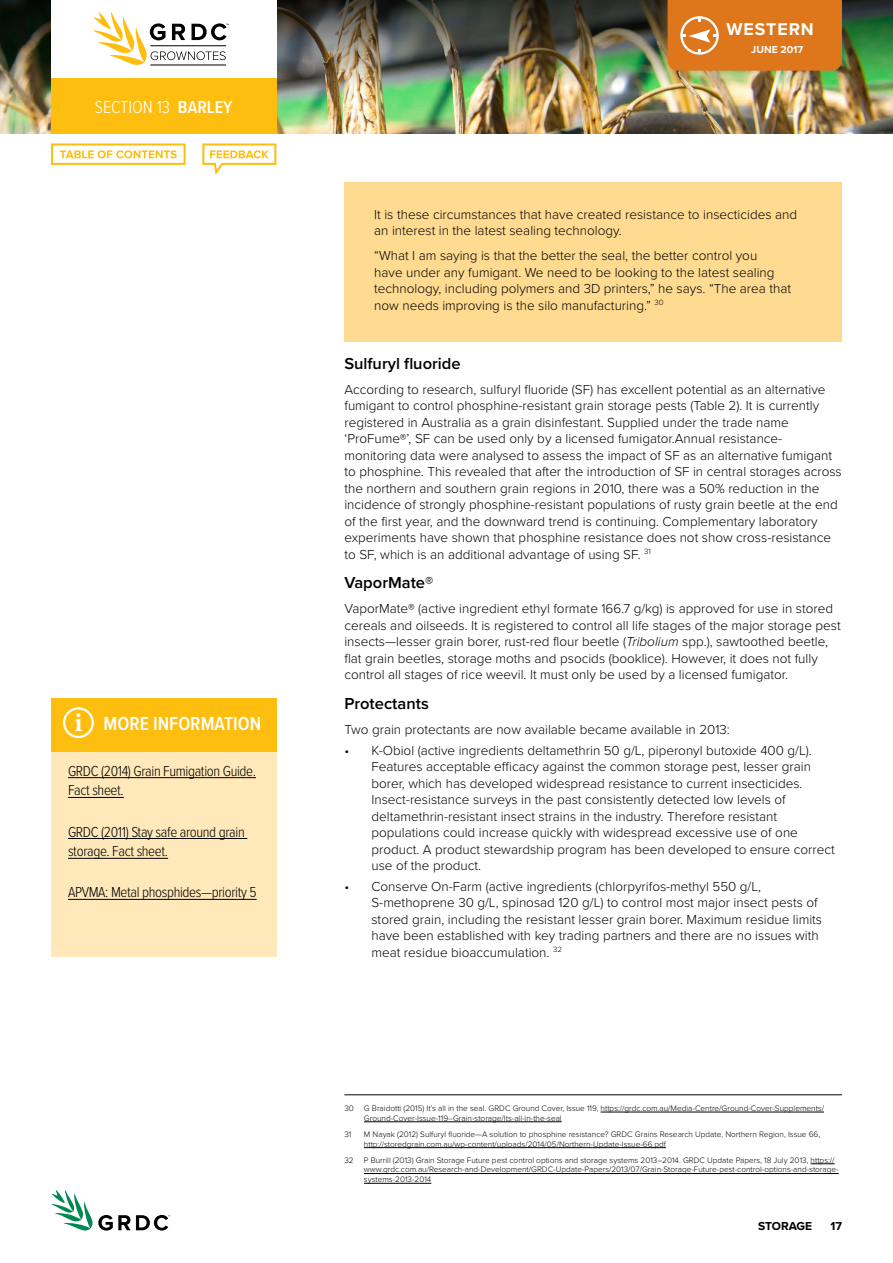
<style>
.page{position:relative;width:893px;height:1263px;background:#fff}
.page>*{position:absolute;margin:0;border:0;box-sizing:border-box;transform-origin:0 0}
.t1{font:600 19.5px "Proxima Nova Cond";color:#fff}
.t2{font:300 18px "Proxima Nova Cond";color:#fff}
.t3{font:700 17.7px "Proxima Nova";letter-spacing:.05em;color:#fff}
.t4{font:600 16.5px "Proxima Nova";color:#000}
.t5{font:300 15px/19.8px "Proxima Nova Cond";letter-spacing:-.025em;color:#000}
.t6{font:300 13.5px/16.5px "Proxima Nova";color:#000}
.t7{font:700 12px "Proxima Nova";color:#000}
.t8{font:700 10.5px "Proxima Nova";color:#fff}
.t9{font:300 8.25px/9.8px "Proxima Nova";color:#000}
.s1{font-weight:600}
.s2{font-family:"Minion Pro";font-weight:700;font-size:27px}
.s3{font-style:italic}
</style>
<div class="page">
<img style="left:0;top:117px;width:893px;height:16px">
<img style="left:0;top:0;width:893px;height:117px">
<svg style="left:51px;top:1190px;width:119px;height:41px"></svg>
<div style="left:51px;top:0;width:225px;height:81px;background:#fff"></div>
<div style="left:51px;top:78px;width:225px;height:55px;background:#febe10"></div>
<div style="left:668px;top:0;width:174px;height:71px;background:#de761c"></div>
<hr style="left:150px;top:65px;width:76px;height:1px;background:#000">
<svg style="left:93px;top:12px;width:136px;height:53px"></svg>
<div style="left:344px;top:183px;width:498px;height:85px;background:#ffdb91"></div>
<div style="left:344px;top:220px;width:498px;height:122px;background:#ffdb91"></div>
<hr style="left:344px;top:1094px;width:498px;height:1px;background:#000">
<hr style="left:601px;top:1112px;width:223px;height:1px;background:#000">
<hr style="left:364px;top:1121px;width:198px;height:1px;background:#000">
<hr style="left:364px;top:1147px;width:302px;height:1px;background:#000">
<svg style="left:811px;top:1163px;width:23px;height:1px"></svg>
<hr style="left:364px;top:1173px;width:475px;height:1px;background:#000">
<hr style="left:364px;top:1183px;width:67px;height:1px;background:#000">
<div style="left:51px;top:699px;width:225px;height:258px;background:#ffe8ba"></div>
<hr style="left:68px;top:777px;width:188px;height:1px;background:#000">
<hr style="left:68px;top:797px;width:56px;height:1px;background:#000">
<hr style="left:68px;top:838px;width:179px;height:1px;background:#000">
<hr style="left:68px;top:858px;width:100px;height:1px;background:#000">
<hr style="left:68px;top:899px;width:189px;height:1px;background:#000">
<div style="left:51px;top:698px;width:225px;height:54px;background:#febe10"></div>
<div style="left:63px;top:707px;width:31px;height:31px;border:2px solid #fff;border-radius:50%"></div>
<svg style="left:51px;top:143px;width:135px;height:22px"></svg>
<svg style="left:202px;top:143px;width:74px;height:32px"></svg>
<h2 class="t2" style="left:95px;top:94px;width:94px">Section 13 <span class="s1">BARLEY</span></h2>
<h1 class="t1" style="left:74px;top:709px;width:188px"><span class="s2">i</span> MORE INFORMATION</h1>
<p class="t5" style="left:68px;top:760px;width:189px">GRDC (2014) Grain Fumigation Guide.<br>Fact sheet.</p>
<p class="t5" style="left:68px;top:821px;width:178px">GRDC (2011) Stay safe around grain storage. Fact sheet.</p>
<p class="t5" style="left:68px;top:882px;width:190px">APVMA: Metal phosphides—priority 5</p>
<h3 class="t3" style="left:726px;top:19px;width:89px">WESTERN</h3>
<p class="t8" style="left:751px;top:41px;width:13px">JUNE</p>
<p class="t8" style="left:780px;top:41px;width:24px">2017</p>
<p class="t6" style="left:374px;top:205px;width:424px">It is these circumstances that have created resistance to insecticides and an interest in the latest sealing technology.</p>
<p class="t6" style="left:374px;top:247px;width:418px">“What I am saying is that the better the seal, the better control you<br>have under any fumigant. We need to be looking to the latest sealing technology, including polymers and 3D printers,” he says. “The area that now needs improving is the silo manufacturing.” <sup>30</sup></p>
<p class="t4" style="left:344px;top:351px;width:118px">Sulfuryl fluoride</p>
<p class="t6" style="left:344px;top:380px;width:499px">According to research, sulfuryl fluoride (SF) has excellent potential as an alternative fumigant to control phosphine-resistant grain storage pests (Table 2). It is currently registered in Australia as a grain disinfestant. Supplied under the trade name ‘ProFume®’, SF can be used only by a licensed fumigator.Annual resistance&shy;monitoring data were analysed to assess the impact of SF as an alternative fumigant to phosphine. This revealed that after the introduction of SF in central storages across the northern and southern grain regions in 2010, there was a 50% reduction in the incidence of strongly phosphine-resistant populations of rusty grain beetle at the end of the first year, and the downward trend is continuing. Complementary laboratory experiments have shown that phosphine resistance does not show cross-resistance to SF, which is an additional advantage of using SF. <sup>31</sup></p>
<p class="t4" style="left:344px;top:570px;width:90px">VaporMate®</p>
<p class="t6" style="left:344px;top:600px;width:498px">VaporMate® (active ingredient ethyl formate 166.7 g/kg) is approved for use in stored cereals and oilseeds. It is registered to control all life stages of the major storage pest insects—lesser grain borer, rust-red flour beetle (<span class="s3">Tribolium</span> spp.), sawtoothed beetle, flat grain beetles, storage moths and psocids (booklice). However, it does not fully control all stages of rice weevil. It must only be used by a licensed fumigator.</p>
<p class="t4" style="left:344px;top:691px;width:86px">Protectants</p>
<p class="t6" style="left:344px;top:720px;width:387px">Two grain protectants are now available became available in 2013:</p>
<p class="t6" style="left:371px;top:741px;width:465px;text-indent:-27px">• K-Obiol (active ingredients deltamethrin 50 g/L, piperonyl butoxide 400 g/L).<br>Features acceptable efficacy against the common storage pest, lesser grain borer, which has developed widespread resistance to current insecticides.<br>Insect-resistance surveys in the past consistently detected low levels of deltamethrin-resistant insect strains in the industry. Therefore resistant populations could increase quickly with widespread excessive use of one product. A product stewardship program has been developed to ensure correct use of the product.</p>
<p class="t6" style="left:371px;top:877px;width:452px;text-indent:-27px">• Conserve On-Farm (active ingredients (chlorpyrifos-methyl 550 g/L, S-methoprene 30 g/L, spinosad 120 g/L) to control most major insect pests of stored grain, including the resistant lesser grain borer. Maximum residue limits have been established with key trading partners and there are no issues with meat residue bioaccumulation. <sup>32</sup></p>
<p class="t9" style="left:364px;top:1103px;width:462px;text-indent:-20px">30 G Braidotti (2015) It’s all in the seal. GRDC Ground Cover, Issue 119, https://grdc.com.au/Media-Centre/Ground-Cover-Supplements/<br>Ground-Cover-Issue-119--Grain-storage/Its-all-in-the-seal</p>
<p class="t9" style="left:344px;top:1129px;width:9px">31</p>
<p class="t9" style="left:364px;top:1129px;width:458px">M Nayak (2012) Sulfuryl fluoride—A solution to phosphine resistance? GRDC Grains Research Update, Northern Region, Issue 66, http://storedgrain.com.au/wp-content/uploads/2014/05/Northern-Update-Issue-66.pdf</p>
<p class="t9" style="left:364px;top:1154px;width:476px;text-indent:-20px">32 P Burrill (2013) Grain Storage Future pest control options and storage systems 2013–2014. GRDC Update Papers, 18 July 2013, https:// www.grdc.com.au/Research-and-Development/GRDC-Update-Papers/2013/07/Grain-Storage-Future-pest-control-options-and-storage&shy;systems-2013-2014</p>
<p class="t7" style="left:765px;top:1217px;width:47px">TORAGE</p>
<p class="t7" style="left:830px;top:1217px;width:13px">17</p>
</div>
